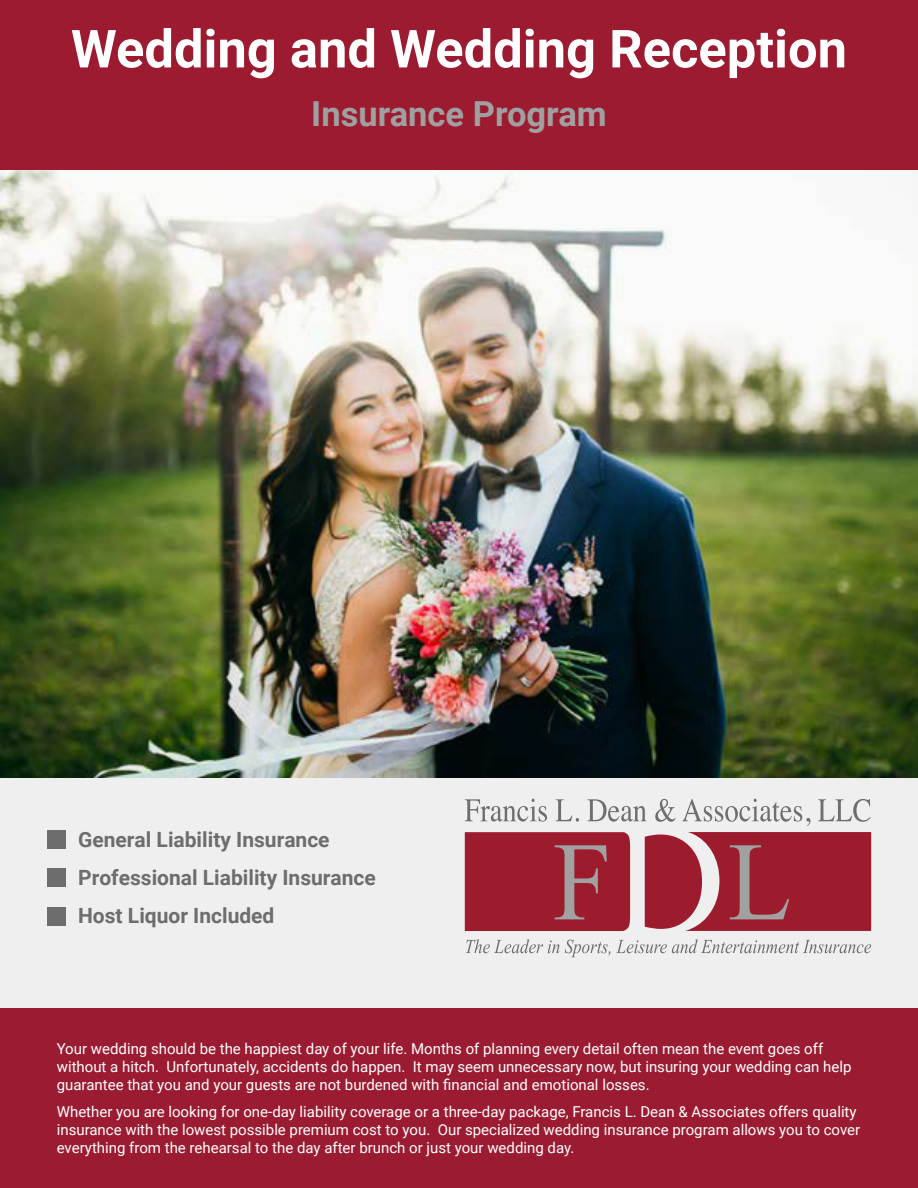
<style>
.page{position:relative;width:918px;height:1188px;background:#fff}
.page>*{position:absolute;margin:0;border:0;box-sizing:border-box;transform-origin:0 0}
.t1{font:700 52.5px "Roboto";color:#fff}
.t2{font:700 34.5px "Roboto";color:#a0a0a0}
.t3{font:700 21px/38px "Roboto";color:#6d6d6d}
.t4{font:15px/18px "Roboto";color:#fff}
.s1{font-style:inherit}
</style>
<div class="page">
<img style="left:0;top:169px;width:918px;height:609px">
<div style="left:0;top:0;width:918px;height:169px;background:#9c1b31"></div>
<div style="left:0;top:778px;width:918px;height:230px;background:#efefef"></div>
<div style="left:0;top:1008px;width:918px;height:180px;background:#9b1c32"></div>
<div style="left:48px;top:830px;width:18px;height:18px;background:#6d6d6d"></div>
<div style="left:48px;top:868px;width:18px;height:19px;background:#6d6d6d"></div>
<svg style="left:465px;top:799px;width:82px;height:23px"></svg>
<svg style="left:556px;top:799px;width:23px;height:23px"></svg>
<svg style="left:587px;top:799px;width:60px;height:23px"></svg>
<svg style="left:655px;top:799px;width:21px;height:23px"></svg>
<svg style="left:682px;top:799px;width:128px;height:27px"></svg>
<svg style="left:818px;top:799px;width:53px;height:23px"></svg>
<svg style="left:465px;top:832px;width:165px;height:99px;background:#9c2637"></svg>
<svg style="left:645px;top:832px;width:226px;height:99px;background:#a33444"></svg>
<svg style="left:466px;top:939px;width:144px;height:18px"></svg>
<svg style="left:616px;top:939px;width:255px;height:14px"></svg>
<div style="left:48px;top:907px;width:18px;height:19px;background:#6d6d6d"></div>
<p class="t1" style="left:71px;top:12px;width:778px">Wedding and Wedding Reception</p>
<p class="t2" style="left:311px;top:90px;width:297px">Insurance Program</p>
<p class="t3" style="left:78px;top:820px;width:299px">General <span class="s1">Liability Insurance<br></span>Professional Liability Insurance<br><span class="s1">Host Liquor Included</span></p>
<p class="t4" style="left:57px;top:1040px;width:796px">Your wedding should be the happiest day of your life. Months of planning every detail often mean the event goes off without a hitch. Unfortunately, accidents do happen. It may seem unnecessary now, but insuring your wedding can help guarantee that you and your guests are not burdened with financial and emotional losses.</p>
<p class="t4" style="left:57px;top:1102px;width:805px">Whether you are looking for one-day liability coverage or a three-day package, Francis L. Dean &amp; Associates offers quality insurance with the lowest possible premium cost to you. Our specialized wedding insurance program allows you to cover everything from the rehearsal to the day after brunch or just your wedding day.</p>
</div>
